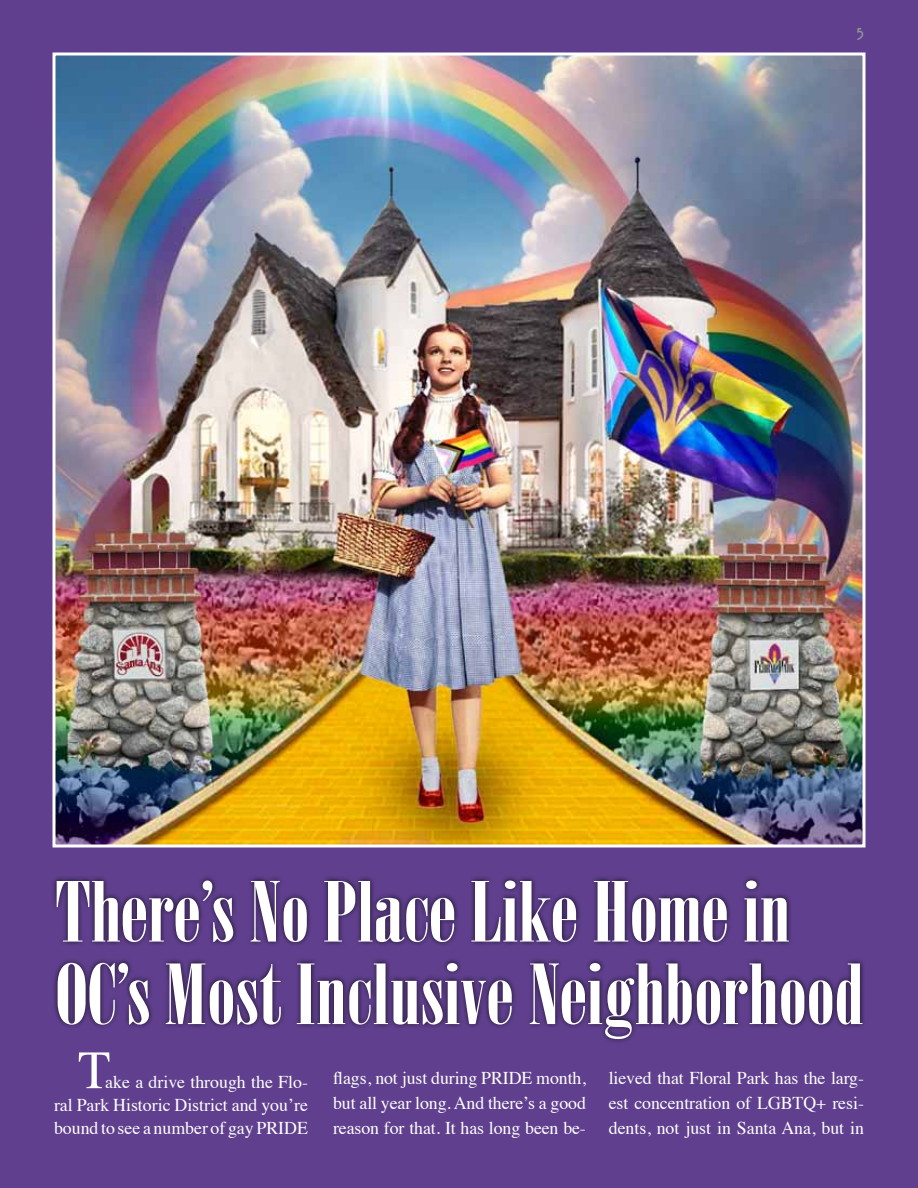
<style>
.page{position:relative;width:918px;height:1188px;background:#60408e}
.page>*{position:absolute;margin:0;border:0;box-sizing:border-box;transform-origin:0 0}
.t1{font:82.5px/82.5px "Onyx";color:#fff;scale:1.25 1}
.t2{font:54px "Times";color:#fff}
.t3{font:18px/24.9px "Times";color:#fff;text-align:justify}
.t4{font:18px "American Horror Story";color:#939598}
</style>
<div class="page">
<div style="left:51px;top:875px;width:817px;height:169px;background:#000;opacity:.75"></div>
<img style="left:56px;top:56px;width:806px;height:788px">
<p class="t4" style="left:857px;top:25px;width:9px">5</p>
<h1 class="t1" style="left:56px;top:871px;width:648px">There’s No Place Like Home in<br>OC’s Most Inclusive Neighborhood</h1>
<h2 class="t2" style="left:78px;top:1020px;width:34px">T</h2>
<p class="t3" style="left:54px;top:1069px;width:255px;line-height:23px;text-indent:51px">ake a drive through the Flo&shy;ral Park Historic District and you’re bound to see a number of gay PRIDE</p>
<p class="t3" style="left:333px;top:1064px;width:254px">flags, not just during PRIDE month, but all year long. And there’s a good reason for that. It has long been be-</p>
<p class="t3" style="left:609px;top:1064px;width:257px">lieved that Floral Park has the larg&shy;est concentration of LGBTQ+ resi&shy;dents, not just in Santa Ana, but in</p>
</div>
